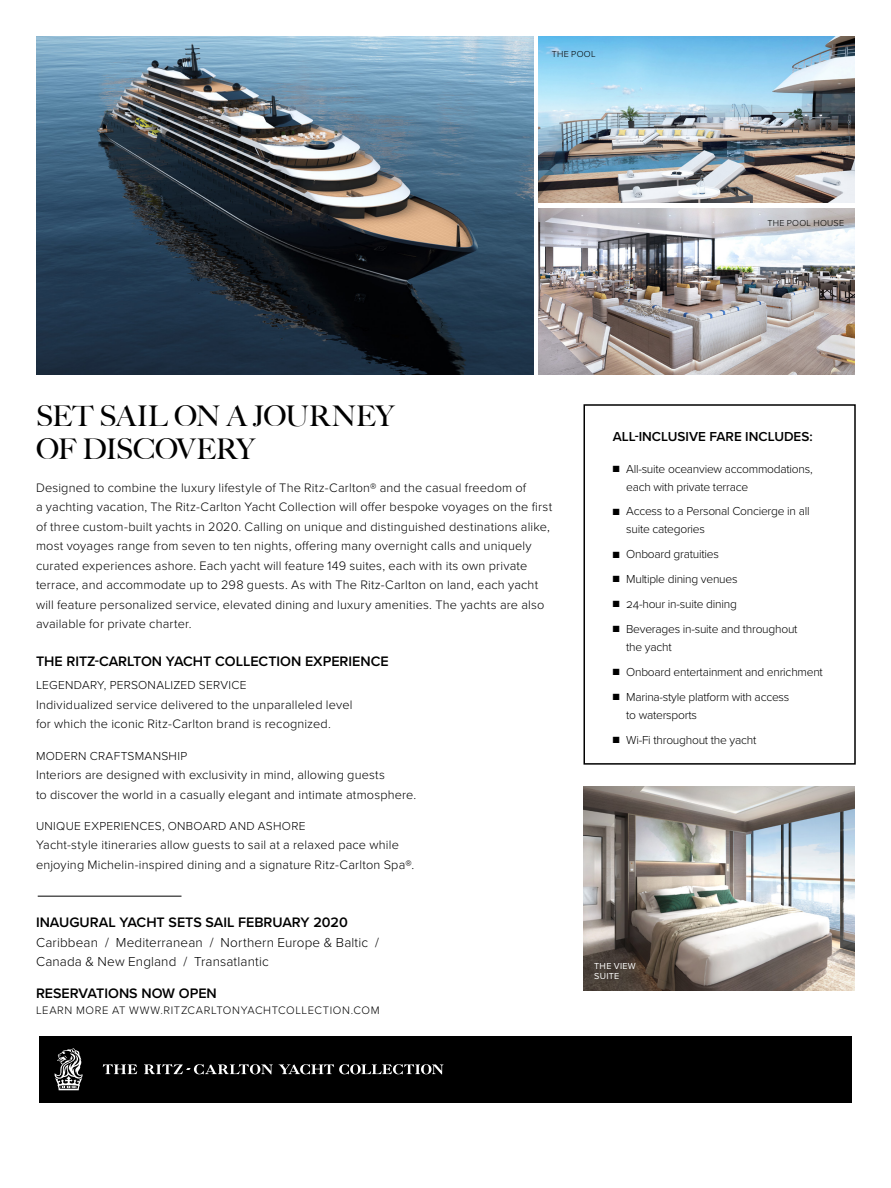
<style>
.page{position:relative;width:891px;height:1188px;background:#fff}
.page>*{position:absolute;margin:0;border:0;box-sizing:border-box;transform-origin:0 0}
.t1{font:500 28.5px/33px "Big Caslon";letter-spacing:-.02em;color:#000}
.t2{font:600 14.25px "Proxima Nova";color:#000}
.t3{font:300 13.5px/19.5px "Proxima Nova";letter-spacing:.01em;color:#000}
.t4{font:600 13.5px "Proxima Nova";color:#000}
.t5{font:300 12.75px/19.5px "Proxima Nova";letter-spacing:.01em;color:#000}
.t6{font:300 12px/18px "Proxima Nova";letter-spacing:-.02em;color:#000}
.t7{font:300 12px "Proxima Nova";letter-spacing:.025em;color:#000}
.t8{font:300 12px "Proxima Nova";letter-spacing:.02em;color:#000}
.t9{font:300 11.25px "Proxima Nova";letter-spacing:.055em;color:#000}
.t10{font:300 9px "Proxima Nova";letter-spacing:.035em;color:#000}
.t11{font:9px/10.5px "Proxima Nova";letter-spacing:.035em;color:#fff}
</style>
<div class="page">
<div style="left:584px;top:404px;width:272px;height:361px;border:2px solid #000"></div>
<img style="left:36px;top:36px;width:497px;height:339px">
<img style="left:538px;top:36px;width:317px;height:167px">
<img style="left:538px;top:208px;width:317px;height:167px">
<img style="left:584px;top:786px;width:271px;height:204px">
<hr style="left:38px;top:896px;width:143px;height:1px;background:#000">
<div style="left:39px;top:1036px;width:813px;height:67px;background:#000"></div>
<svg style="left:55px;top:1048px;width:28px;height:42px"></svg>
<svg style="left:103px;top:1064px;width:34px;height:10px"></svg>
<svg style="left:144px;top:1064px;width:129px;height:10px"></svg>
<svg style="left:279px;top:1064px;width:164px;height:10px"></svg>
<p class="t10" style="left:552px;top:47px;width:45px">THE POOL</p>
<p class="t10" style="left:767px;top:216px;width:78px">THE POOL HOUSE</p>
<h1 class="t1" style="left:36px;top:398px;width:360px">SET SAIL ON A JOURNEY<br>OF DISCOVERY</h1>
<p class="t5" style="left:36px;top:477px;width:518px">Designed to combine the luxury lifestyle of The Ritz-Carlton® and the casual freedom of<br>a yachting vacation, The Ritz-Carlton Yacht Collection will offer bespoke voyages on the first of three custom-built yachts in 2020. Calling on unique and distinguished destinations alike, most voyages range from seven to ten nights, offering many overnight calls and uniquely curated experiences ashore. Each yacht will feature 149 suites, each with its own private terrace, and accommodate up to 298 guests. As with The Ritz-Carlton on land, each yacht will feature personalized service, elevated dining and luxury amenities. The yachts are also available for private charter.</p>
<p class="t2" style="left:36px;top:651px;width:354px">THE RITZ-CARLTON YACHT COLLECTION EXPERIENCE</p>
<p class="t8" style="left:36px;top:676px;width:212px">LEGENDARY, PERSONALIZED SERVICE</p>
<p class="t5" style="left:36px;top:694px;width:318px">Individualized service delivered to the unparalleled level for which the iconic Ritz-Carlton brand is recognized.</p>
<p class="t7" style="left:36px;top:747px;width:153px">MODERN CRAFTSMANSHIP</p>
<p class="t5" style="left:36px;top:764px;width:382px">Interiors are designed with exclusivity in mind, allowing guests<br>to discover the world in a casually elegant and intimate atmosphere.</p>
<p class="t7" style="left:36px;top:817px;width:271px">UNIQUE EXPERIENCES, ONBOARD AND ASHORE</p>
<p class="t5" style="left:36px;top:835px;width:380px">Yacht-style itineraries allow guests to sail at a relaxed pace while enjoying Michelin-inspired dining and a signature Ritz-Carlton Spa®.</p>
<p class="t4" style="left:613px;top:426px;width:202px">ALL-INCLUSIVE FARE INCLUDES:</p>
<p class="t6" style="left:626px;top:459px;width:188px;text-indent:-14px">■ All-suite oceanview accommodations, each with private terrace</p>
<p class="t6" style="left:626px;top:502px;width:185px;text-indent:-14px">■ Access to a Personal Concierge in all suite categories</p>
<p class="t6" style="left:613px;top:545px;width:108px">■ Onboard gratuities</p>
<p class="t6" style="left:613px;top:570px;width:126px">■ Multiple dining venues</p>
<p class="t6" style="left:613px;top:594px;width:126px">■ 24-hour in-suite dining</p>
<p class="t6" style="left:626px;top:619px;width:173px;text-indent:-14px">■ Beverages in-suite and throughout the yacht</p>
<p class="t6" style="left:613px;top:662px;width:212px">■ Onboard entertainment and enrichment</p>
<p class="t6" style="left:626px;top:687px;width:165px;text-indent:-14px">■ Marina-style platform with access to watersports</p>
<p class="t6" style="left:613px;top:730px;width:145px">■ Wi-Fi throughout the yacht</p>
<p class="t2" style="left:36px;top:912px;width:313px">INAUGURAL YACHT SETS SAIL FEBRUARY 2020</p>
<p class="t3" style="left:36px;top:932px;width:345px">Caribbean / Mediterranean / Northern Europe &amp; Baltic /<br>Canada &amp; New England / Transatlantic</p>
<p class="t2" style="left:36px;top:983px;width:182px">RESERVATIONS NOW OPEN</p>
<p class="t9" style="left:36px;top:1002px;width:345px">LEARN MORE AT WWW.RITZCARLTONYACHTCOLLECTION.COM</p>
<p class="t11" style="left:594px;top:960px;width:43px">THE VIEW<br>SUITE</p>
</div>
